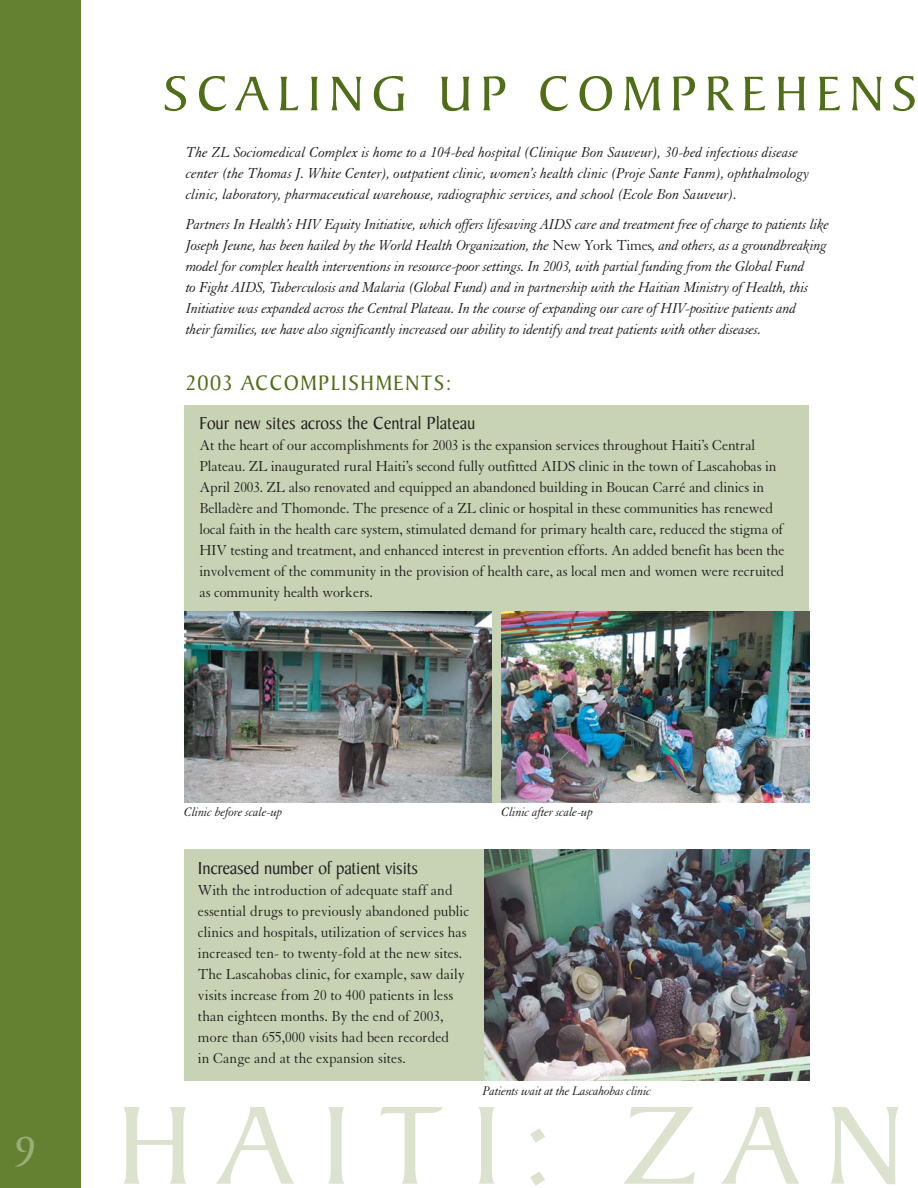
<style>
.page{position:relative;width:918px;height:1188px;background:#fff}
.page>*{position:absolute;margin:0;border:0;box-sizing:border-box;transform-origin:0 0}
.t1{font:120px "Baker Signet";letter-spacing:.23em;color:#dbe2ce}
.t2{font:52.5px "Baker Signet";letter-spacing:.16em;color:#4e6e18}
.t3{font:45px "Baker Signet";color:#9bad78}
.t4{font:22.5px "Baker Signet";letter-spacing:.08em;color:#4e6e18;scale:.95 1}
.t5{font:18.75px "Baker Signet";letter-spacing:-.01em;color:#231f20;scale:.95 1}
.t6{font:15.75px/21px "Granjon";letter-spacing:-.01em;color:#231f20;scale:.95 1}
.t7{font:italic 15.75px/21px "Granjon";letter-spacing:-.015em;color:#231f20;scale:.95 1}
.t8{font:italic 13.5px "Granjon";letter-spacing:-.015em;color:#231f20;scale:.95 1}
.s1{font-style:normal}
</style>
<div class="page">
<div style="left:184px;top:405px;width:625px;height:398px;background:#c7d3b4"></div>
<div style="left:0;top:0;width:81px;height:1188px;background:#648031"></div>
<img style="left:184px;top:612px;width:307px;height:191px">
<img style="left:502px;top:612px;width:307px;height:191px">
<div style="left:184px;top:849px;width:380px;height:232px;background:#c7d3b4"></div>
<img style="left:484px;top:849px;width:326px;height:232px">
<h3 class="t3" style="left:15px;top:1135px;width:22px">9</h3>
<h2 class="t2" style="left:164px;top:74px;width:755px">SCALING UP COMPREHENS</h2>
<p class="t7" style="left:186px;top:143px;width:658px">The ZL Sociomedical Complex is home to a 104-bed hospital (Clinique Bon Sauveur), 30-bed infectious disease center (the Thomas J. White Center), outpatient clinic, women’s health clinic (Proje Sante Fanm), ophthalmology clinic, laboratory, pharmaceutical warehouse, radiographic services, and school (Ecole Bon Sauveur).</p>
<p class="t7" style="left:186px;top:215px;width:679px">Partners In Health’s HIV Equity Initiative, which offers lifesaving AIDS care and treatment free of charge to patients like Joseph Jeune, has been hailed by the World Health Organization, the <span class="s1">New York Times</span>, and others, as a groundbreaking model for complex health interventions in resource-poor settings. In 2003, with partial funding from the Global Fund<br>to Fight AIDS, Tuberculosis and Malaria (Global Fund) and in partnership with the Haitian Ministry of Health, this Initiative was expanded across the Central Plateau. In the course of expanding our care of HIV-positive patients and<br>their families, we have also significantly increased our ability to identify and treat patients with other diseases.</p>
<h3 class="t4" style="left:186px;top:374px;width:281px">2003 ACCOMPLISHMENTS:</h3>
<p class="t5" style="left:199px;top:416px;width:292px">Four new sites across the Central Plateau</p>
<p class="t6" style="left:199px;top:436px;width:617px">At the heart of our accomplishments for 2003 is the expansion services throughout Haiti’s Central Plateau. ZL inaugurated rural Haiti’s second fully outfitted AIDS clinic in the town of Lascahobas in April 2003. ZL also renovated and equipped an abandoned building in Boucan Carré and clinics in Belladère and Thomonde. The presence of a ZL clinic or hospital in these communities has renewed local faith in the health care system, stimulated demand for primary health care, reduced the stigma of HIV testing and treatment, and enhanced interest in prevention efforts. An added benefit has been the involvement of the community in the provision of health care, as local men and women were recruited as community health workers.</p>
<p class="t8" style="left:184px;top:807px;width:105px">Clinic before scale-up</p>
<p class="t8" style="left:502px;top:807px;width:98px">Clinic after scale-up</p>
<p class="t5" style="left:198px;top:861px;width:233px">Increased number of patient visits</p>
<p class="t6" style="left:198px;top:881px;width:287px">With the introduction of adequate staff and essential drugs to previously abandoned public clinics and hospitals, utilization of services has increased ten- to twenty-fold at the new sites.<br>The Lascahobas clinic, for example, saw daily visits increase from 20 to 400 patients in less than eighteen months. By the end of 2003, more than 655,000 visits had been recorded<br>in Cange and at the expansion sites.</p>
<p class="t8" style="left:483px;top:1086px;width:179px">Patients wait at the Lascahobas clinic</p>
<h1 class="t1" style="left:117px;top:1100px;width:788px">HAITI: ZAN</h1>
</div>
